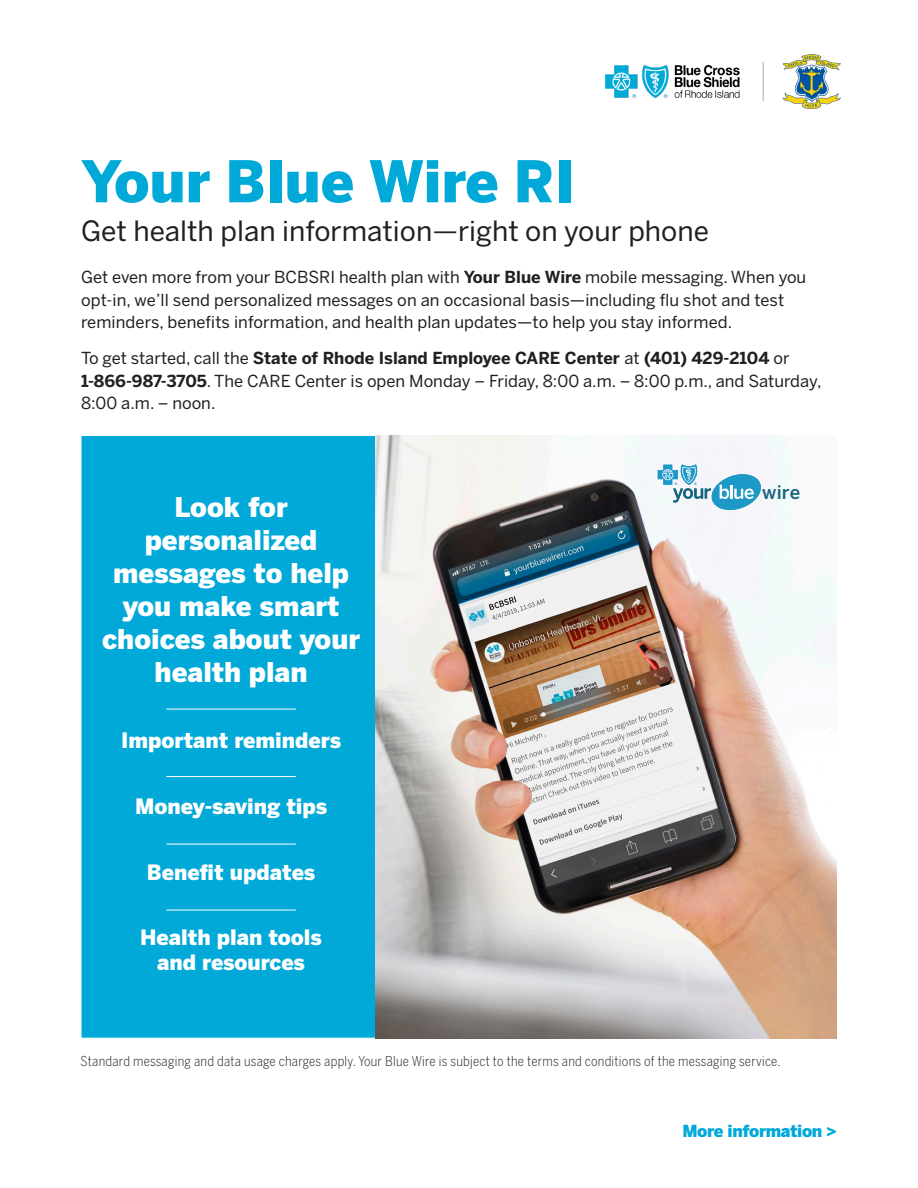
<style>
.page{position:relative;width:918px;height:1188px;background:#fff}
.page>*{position:absolute;margin:0;border:0;box-sizing:border-box;transform-origin:0 0}
.t1{font:900 57px "Benton Sans";color:#00a9d8}
.t2{font:27.75px "Benton Sans";color:#231f20}
.t3{font:900 27px/33px "Benton Sans";color:#fff;text-align:center}
.t4{font:900 21px/25.2px "Benton Sans";color:#fff;text-align:center}
.t5{font:500 18.75px "Benton Sans";color:#14667d}
.t6{font:16.5px/22.5px "Benton Sans";color:#231f20}
.More{font:900 16.5px "Benton Sans";letter-spacing:-.025em;color:#00a9d8}
.t7{font:300 13.5px "Benton Sans Condensed";letter-spacing:.02em;color:#231f20}
.s1{font-style:inherit}
.s2{font-weight:700}
</style>
<div class="page">
<img style="left:606px;top:54px;width:234px;height:55px">
<div style="left:81px;top:435px;width:306px;height:604px;background:#00a9d8;border:1px solid #fff"></div>
<img style="left:376px;top:436px;width:461px;height:602px">
<hr style="left:166px;top:709px;width:130px;height:1px;background:#fff">
<hr style="left:166px;top:776px;width:130px;height:1px;background:#fff">
<hr style="left:166px;top:844px;width:130px;height:1px;background:#fff">
<hr style="left:166px;top:910px;width:130px;height:1px;background:#fff">
<svg style="left:658px;top:464px;width:105px;height:49px"></svg>
<p class="t1" style="left:81px;top:147px;width:495px">Your Blue Wire RI</p>
<p class="t2" style="left:81px;top:215px;width:630px">Get health plan information<span class="s1">—</span>right on your phone</p>
<p class="t6" style="left:81px;top:266px;width:727px">Get even more from your BCBSRI health plan with <span class="s2">Your Blue Wire</span> mobile messaging. When you opt-in, we’ll send personalized messages on an occasional basis—including flu shot and test reminders, benefits information, and health plan updates—to help you stay informed.</p>
<p class="t6" style="left:81px;top:347px;width:742px">To get started, call the <span class="s2">State of Rhode Island Employee CARE Center</span> at <span class="s2">(401) 429-2104</span> or<br><span class="s2">1-866-987-3705</span>. The CARE Center is open Monday – Friday, 8:00 a.m. – 8:00 p.m., and Saturday,<br>8:00 a.m. – noon.</p>
<p class="t3" style="left:102px;top:490px;width:260px">Look for personalized messages to help you make smart choices about your health plan</p>
<p class="t4" style="left:121px;top:728px;width:221px">Important reminders</p>
<p class="t4" style="left:135px;top:794px;width:194px">Money-saving tips</p>
<p class="t4" style="left:147px;top:860px;width:170px">Benefit updates</p>
<p class="t4" style="left:140px;top:924px;width:183px">Health plan tools and resources</p>
<p class="t5" style="left:762px;top:481px;width:40px">wire</p>
<p class="t7" style="left:81px;top:1053px;width:701px">Standard messaging and data usage charges apply. Your Blue Wire is subject to the terms and conditions of the messaging service.</p>
<p class="More" style="left:682px;top:1121px;width:156px">More information &gt;</p>
</div>
